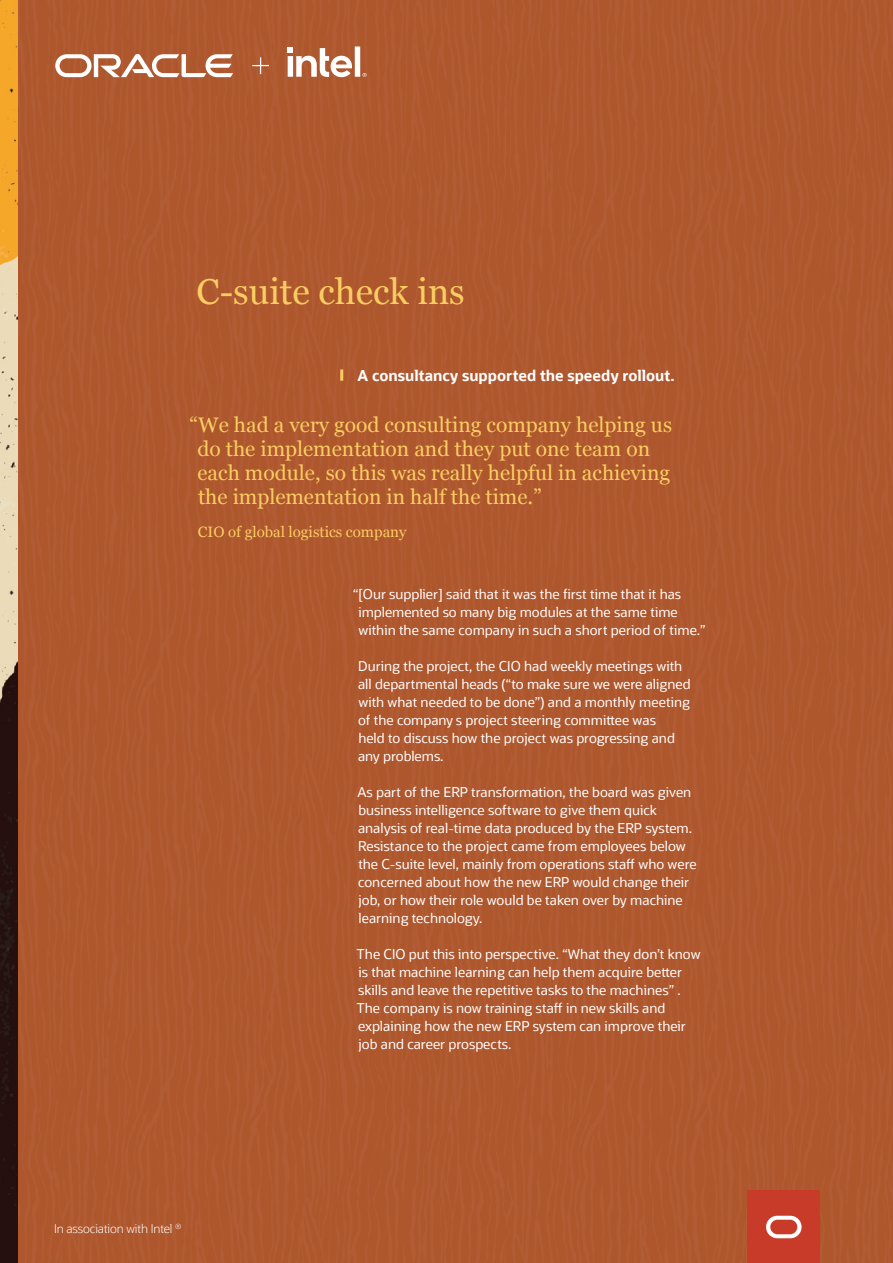
<style>
.page{position:relative;width:893px;height:1263px;background:#fff}
.page>*{position:absolute;margin:0;border:0;box-sizing:border-box;transform-origin:0 0}
.t1{font:36px "Georgia";color:#facd62}
.t2{font:21px/24px "Georgia";color:#facd62}
.t3{font:700 15px "Oracle Sans";color:#fff}
.t4{font:15px "Georgia";color:#facd62}
.t5{font:13.5px/18px "Oracle Sans";color:#fff}
.t6{font:300 12px "Oracle Sans";letter-spacing:-.01em;color:#fff}
</style>
<div class="page">
<div style="left:17px;top:0;width:876px;height:1263px;background:#ae562c"></div>
<svg style="left:340px;top:369px;width:3px;height:12px"></svg>
<svg style="left:55px;top:54px;width:178px;height:23px"></svg>
<svg style="left:288px;top:47px;width:79px;height:30px"></svg>
<svg style="left:252px;top:57px;width:17px;height:17px"></svg>
<img style="left:0;top:0;width:17px;height:1263px">
<div style="left:747px;top:1191px;width:73px;height:72px;background:#c83b29"></div>
<svg style="left:766px;top:1216px;width:36px;height:23px"></svg>
<h1 class="t1" style="left:197px;top:265px;width:270px">C-suite check ins</h1>
<p class="t3" style="left:358px;top:366px;width:318px">A consultancy supported the speedy rollout.</p>
<p class="t2" style="left:197px;top:412px;width:476px;text-indent:-8px">“We had a very good consulting company helping us do the implementation and they put one team on each module, so this was really helpful in achieving the implementation in half the time.”</p>
<p class="t4" style="left:198px;top:521px;width:210px">CIO of global logistics company</p>
<p class="t5" style="left:353px;top:585px;width:330px">“[Our supplier] said that it was the first time that it has</p>
<p class="t5" style="left:358px;top:603px;width:349px">implemented so many big modules at the same time within the same company in such a short period of time.”</p>
<p class="t5" style="left:358px;top:657px;width:334px">During the project, the CIO had weekly meetings with all departmental heads (“to make sure we were aligned with what needed to be done”) and a monthly meeting</p>
<p class="t5" style="left:358px;top:711px;width:299px">of the company s project steering committee was</p>
<p class="t5" style="left:358px;top:729px;width:318px">held to discuss how the project was progressing and</p>
<p class="t5" style="left:358px;top:747px;width:87px">any problems.</p>
<p class="t5" style="left:357px;top:783px;width:336px">As part of the ERP transformation, the board was given business intelligence software to give them quick analysis of real-time data produced by the ERP system.<br>Resistance to the project came from employees below</p>
<p class="t5" style="left:358px;top:855px;width:340px">the C-suite level, mainly from operations staff who were</p>
<p class="t5" style="left:358px;top:873px;width:333px">concerned about how the new ERP would change their job, or how their role would be taken over by machine learning technology.</p>
<p class="t5" style="left:357px;top:945px;width:346px">The CIO put this into perspective. “What they don’t know</p>
<p class="t5" style="left:358px;top:963px;width:325px">is that machine learning can help them acquire better</p>
<p class="t5" style="left:358px;top:981px;width:324px">skills and leave the repetitive tasks to the machines” .</p>
<p class="t5" style="left:357px;top:999px;width:310px">The company is now training staff in new skills and</p>
<p class="t5" style="left:358px;top:1017px;width:329px">explaining how the new ERP system can improve their</p>
<p class="t5" style="left:359px;top:1035px;width:154px">job and career prospects.</p>
<p class="t6" style="left:54px;top:1221px;width:129px">In association with Intel <sup>®</sup></p>
</div>
